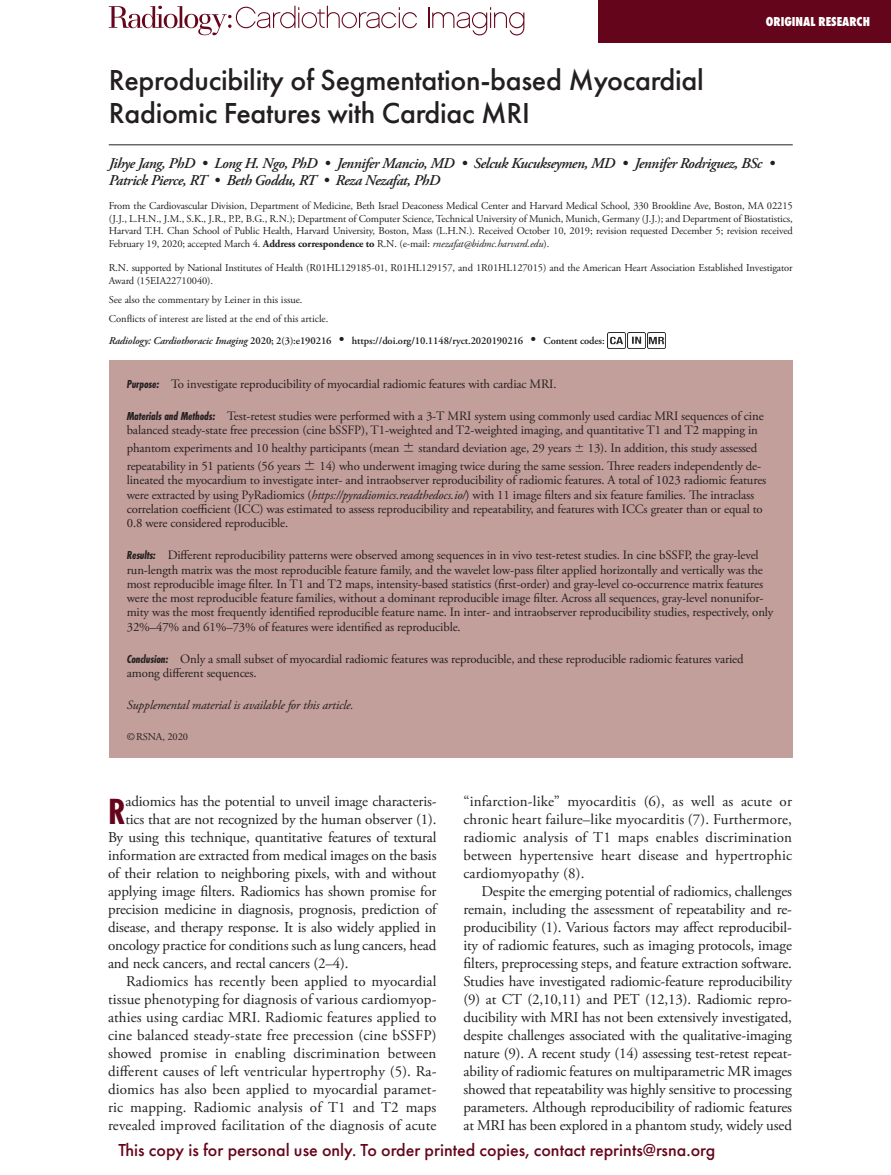
<style>
.page{position:relative;width:891px;height:1175px;background:#fff}
.page>*{position:absolute;margin:0;border:0;box-sizing:border-box;transform-origin:0 0}
.t1{font:700 37.8px "Futura PT Cond";color:#65051c}
.t2{font:500 30px/33px "Futura PT";letter-spacing:-.01em;color:#231f20}
.t3{font:500 18px "Futura PT";color:#65051c}
.t4{font:15px/18px "Adobe Garamond Pro";letter-spacing:-.01em;color:#231f20;text-align:justify}
.t5{font:15px "Adobe Garamond Pro";letter-spacing:.01em;color:#231f20}
.t6{font:italic 600 15px/16.5px "Adobe Garamond Pro";letter-spacing:-.03em;color:#231f20}
.t7{font:800 13.5px "Futura PT Cond";color:#fff}
.t8{font:12.75px/14.2px "Adobe Garamond Pro";letter-spacing:-.01em;color:#231f20}
.t9{font:italic 12.75px "Adobe Garamond Pro";letter-spacing:-.01em;color:#231f20}
.t10{font:10.5px/12.8px "Adobe Garamond Pro";letter-spacing:-.01em;color:#231f20}
.t11{font:600 10.5px "Adobe Garamond Pro";letter-spacing:-.01em;color:#231f20}
.s1{font-weight:700}
.s2{font-style:italic}
.s3{font-weight:400;font-size:15px}
.s4{font-family:"Futura PT Cond";font-weight:700;font-style:italic;font-size:12px}
.s5{font-family:"Universal Greekwith Math Pi";font-size:15px}
.s6{font-family:"Universal Greekwith Math Pi"}
</style>
<div class="page">
<div style="left:599px;top:0;width:292px;height:42px;background:#65051c"></div>
<svg style="left:428px;top:7px;width:96px;height:28px"></svg>
<svg style="left:109px;top:6px;width:308px;height:29px"></svg>
<div style="left:109px;top:360px;width:684px;height:398px;background:#c39f9b"></div>
<hr style="left:109px;top:144px;width:684px;height:1px;background:#231f20">
<img style="left:607px;top:332px;width:18px;height:16px">
<img style="left:627px;top:332px;width:18px;height:16px">
<img style="left:648px;top:332px;width:18px;height:16px">
<p class="t7" style="left:766px;top:14px;width:106px">ORIGINAL RESEARCH</p>
<h2 class="t2" style="left:109px;top:64px;width:596px">Reproducibility of Segmentation-based Myocardial<br>Radiomic Features with Cardiac MRI</h2>
<p class="t6" style="left:109px;top:156px;width:668px">Jihye Jang, PhD • Long H. Ngo, PhD • Jennifer Mancio, MD • Selcuk Kucukseymen, MD • Jennifer Rodriguez, BSc •<br>Patrick Pierce, RT • Beth Goddu, RT • Reza Nezafat, PhD</p>
<p class="t10" style="left:109px;top:200px;width:686px;text-align:justify">From the Cardiovascular Division, Department of Medicine, Beth Israel Deaconess Medical Center and Harvard Medical School, 330 Brookline Ave, Boston, MA 02215 (J.J., L.H.N., J.M., S.K., J.R., P.P., B.G., R.N.); Department of Computer Science, Technical University of Munich, Munich, Germany (J.J.); and Department of Biostatistics, Harvard T.H. Chan School of Public Health, Harvard University, Boston, Mass (L.H.N.). Received October 10, 2019; revision requested December 5; revision received February 19, 2020; accepted March 4. <span class="s1">Address correspondence to</span> R.N. (e-mail: <span class="s2">rnezafat@bidmc.harvard.edu</span>).</p>
<p class="t10" style="left:109px;top:262px;width:685px">R.N. supported by National Institutes of Health (R01HL129185-01, R01HL129157, and 1R01HL127015) and the American Heart Association Established Investigator<br>Award (15EIA22710040).</p>
<p class="t10" style="left:109px;top:290px;width:221px;line-height:18.8px">See also the commentary by Leiner in this issue.<br>Conflicts of interest are listed at the end of this article.</p>
<p class="t11" style="left:109px;top:335px;width:498px"><span class="s2">Radiology: Cardiothoracic Imaging</span> 2020; 2(3):e190216 <span class="s3">•</span> https://doi.org/10.1148/ryct.2020190216 <span class="s3">•</span> Content codes:</p>
<p class="t8" style="left:127px;top:377px;width:431px"><span class="s4">Purpose:</span> To investigate reproducibility of myocardial radiomic features with cardiac MRI.</p>
<p class="t8" style="left:127px;top:409px;width:638px"><span class="s4">Materials and Methods:</span> Test-retest studies were performed with a 3-T MRI system using commonly used cardiac MRI sequences of cine balanced steady-state free precession (cine bSSFP), T1-weighted and T2-weighted imaging, and quantitative T1 and T2 mapping in</p>
<p class="t8" style="left:127px;top:439px;width:636px;line-height:18px">phantom experiments and 10 healthy participants (mean <span class="s5">6</span> standard deviation age, 29 years <span class="s6">6</span> 13). In addition, this study assessed repeatability in 51 patients (56 years <span class="s5">6</span> 14) who underwent imaging twice during the same session. Three readers independently de-</p>
<p class="t8" style="left:127px;top:473px;width:641px">lineated the myocardium to investigate inter- and intraobserver reproducibility of radiomic features. A total of 1023 radiomic features were extracted by using PyRadiomics (<span class="s2">https://pyradiomics.readthedocs.io/</span>) with 11 image filters and six feature families. The intraclass correlation coefficient (ICC) was estimated to assess reproducibility and repeatability, and features with ICCs greater than or equal to 0.8 were considered reproducible.</p>
<p class="t8" style="left:127px;top:548px;width:648px"><span class="s4">Results:</span> Different reproducibility patterns were observed among sequences in in vivo test-retest studies. In cine bSSFP, the gray-level run-length matrix was the most reproducible feature family, and the wavelet low-pass filter applied horizontally and vertically was the most reproducible image filter. In T1 and T2 maps, intensity-based statistics (first-order) and gray-level co-occurrence matrix features were the most reproducible feature families, without a dominant reproducible image filter. Across all sequences, gray-level nonunifor&shy;mity was the most frequently identified reproducible feature name. In inter- and intraobserver reproducibility studies, respectively, only 32%–47% and 61%–73% of features were identified as reproducible.</p>
<p class="t8" style="left:127px;top:652px;width:618px"><span class="s4">Conclusion:</span> Only a small subset of myocardial radiomic features was reproducible, and these reproducible radiomic features varied among different sequences.</p>
<p class="t9" style="left:127px;top:697px;width:229px">Supplemental material is available for this article.</p>
<p class="t10" style="left:127px;top:730px;width:63px">©RSNA, 2020</p>
<h1 class="t1" style="left:108px;top:789px;width:19px">R</h1>
<p class="t4" style="left:125px;top:792px;width:313px">adiomics has the potential to unveil image characteris-</p>
<p class="t4" style="left:464px;top:792px;width:330px">“infarction-like” myocarditis (6), as well as acute or chronic heart failure–like myocarditis (7). Furthermore, radiomic analysis of T1 maps enables discrimination between hypertensive heart disease and hypertrophic cardiomyopathy (8).</p>
<p class="t4" style="left:464px;top:882px;width:330px;text-indent:18px">Despite the emerging potential of radiomics, challenges remain, including the assessment of repeatability and re&shy;producibility (1). Various factors may affect reproducibil&shy;ity of radiomic features, such as imaging protocols, image filters, preprocessing steps, and feature extraction software.<br>Studies have investigated radiomic-feature reproducibility (9) at CT (2,10,11) and PET (12,13). Radiomic repro&shy;ducibility with MRI has not been extensively investigated, despite challenges associated with the qualitative-imaging nature (9). A recent study (14) assessing test-retest repeat&shy;ability of radiomic features on multiparametric MR images showed that repeatability was highly sensitive to processing parameters. Although reproducibility of radiomic features at MRI has been explored in a phantom study, widely used</p>
<h3 class="t3" style="left:118px;top:1139px;width:598px">This copy is for personal use only. To order printed copies, contact reprints@rsna.org</h3>
<p class="t4" style="left:125px;top:810px;width:312px">tics that are not recognized by the human observer (1).</p>
<p class="t4" style="left:108px;top:828px;width:330px">By using this technique, quantitative features of textural</p>
<p class="t4" style="left:108px;top:846px;width:330px">information are extracted from medical images on the basis</p>
<p class="t4" style="left:108px;top:864px;width:330px">of their relation to neighboring pixels, with and without</p>
<p class="t4" style="left:108px;top:882px;width:330px">applying image filters. Radiomics has shown promise for</p>
<p class="t4" style="left:108px;top:900px;width:330px">precision medicine in diagnosis, prognosis, prediction of</p>
<p class="t4" style="left:108px;top:918px;width:330px">disease, and therapy response. It is also widely applied in</p>
<p class="t4" style="left:108px;top:936px;width:330px">oncology practice for conditions such as lung cancers, head</p>
<p class="t4" style="left:108px;top:954px;width:242px">and neck cancers, and rectal cancers (2–4).</p>
<p class="t5" style="left:126px;top:972px;width:312px">Radiomics has recently been applied to myocardial</p>
<p class="t5" style="left:108px;top:990px;width:330px">tissue phenotyping for diagnosis of various cardiomyop-</p>
<p class="t5" style="left:108px;top:1008px;width:330px">athies using cardiac MRI. Radiomic features applied to</p>
<p class="t5" style="left:108px;top:1026px;width:330px">cine balanced steady-state free precession (cine bSSFP)</p>
<p class="t5" style="left:108px;top:1044px;width:330px">showed promise in enabling discrimination between</p>
<p class="t5" style="left:108px;top:1062px;width:330px">different causes of left ventricular hypertrophy (5). Ra-</p>
<p class="t5" style="left:108px;top:1080px;width:330px">diomics has also been applied to myocardial paramet-</p>
<p class="t5" style="left:108px;top:1098px;width:330px">ric mapping. Radiomic analysis of T1 and T2 maps</p>
<p class="t5" style="left:108px;top:1116px;width:330px">revealed improved facilitation of the diagnosis of acute</p>
</div>
